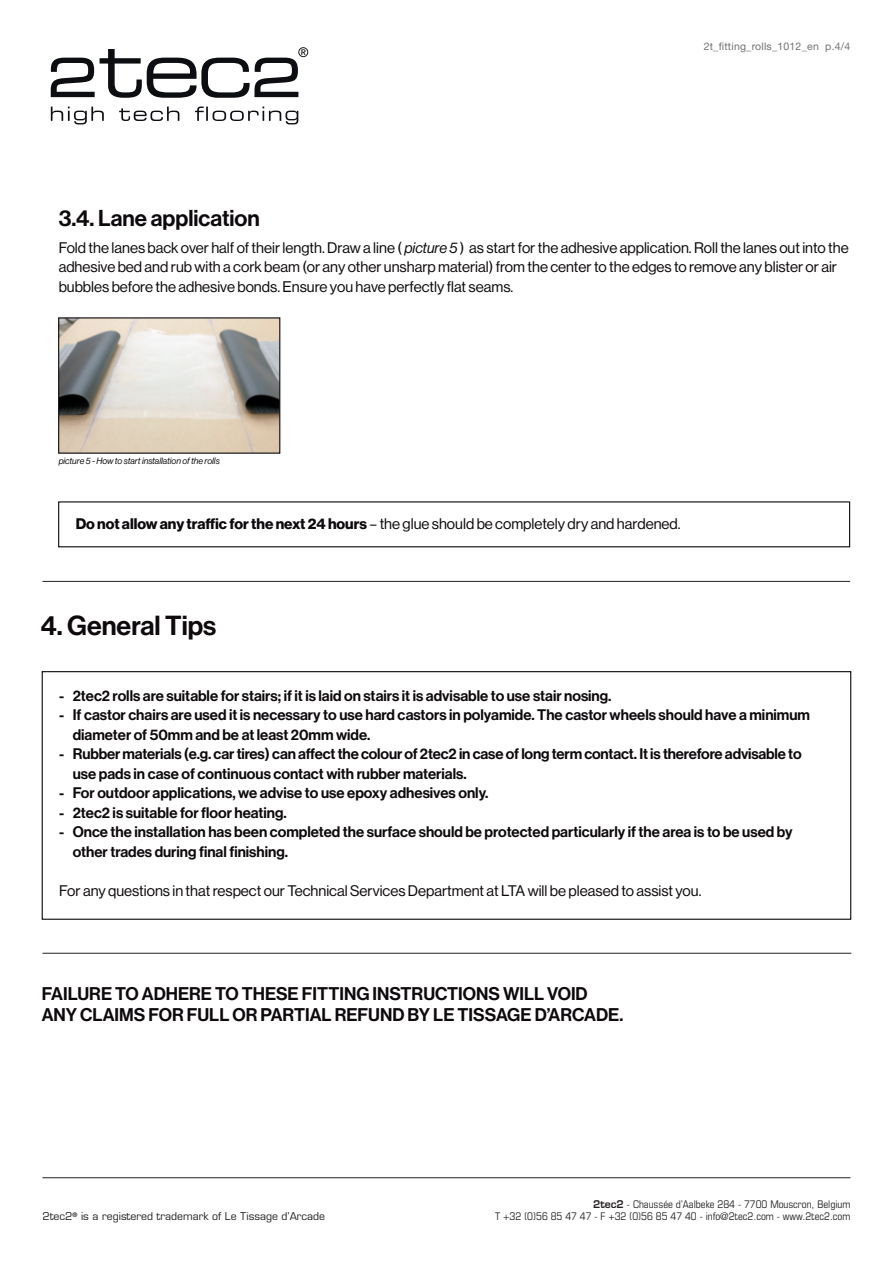
<style>
.page{position:relative;width:893px;height:1263px;background:#fff}
.page>*{position:absolute;margin:0;border:0;box-sizing:border-box;transform-origin:0 0}
.t1{font:500 27px "Haas Grot Disp 65";color:#0d090c}
.t2{font:500 22.5px "Haas Grot Disp 65";color:#0d090c}
.t3{font:500 18px/21px "Haas Grot Disp 65";color:#0d090c}
.t4{font:500 15px/19.5px "Haas Grot Disp 65";color:#0d090c}
.t5{font:15px/19.5px "Haas Grot Disp 55 Roman";color:#0d090c}
.t6{font:condensed 10.5px "Eurostile LT Std";color:#231f20}
.t7{font:10.5px "Eurostile LT Std";color:#231f20}
.t8{font:10.5px "Helvetica Neue LT Std";letter-spacing:.02em;color:#717275}
.t9{font:italic 9px "Haas Grot Disp 56";color:#0d090c}
.s1{font-family:"Haas Grot Disp 56";font-style:italic}
.s2{font-family:"Haas Grot Disp 75";font-weight:700}
.s3{font-family:"Eurostile LT";font-weight:600;font-stretch:normal}
</style>
<div class="page">
<svg style="left:298px;top:47px;width:10px;height:10px"></svg>
<svg style="left:51px;top:49px;width:255px;height:75px"></svg>
<hr style="left:43px;top:1177px;width:807px;height:1px;background:#231f20">
<img style="left:60px;top:319px;width:218px;height:133px">
<div style="left:58px;top:317px;width:222px;height:137px;border:1px solid #0d090c"></div>
<hr style="left:43px;top:581px;width:807px;height:1px;background:#231f20">
<hr style="left:43px;top:953px;width:808px;height:1px;background:#231f20">
<div style="left:58px;top:501px;width:792px;height:46px;border:1px solid #0d090c"></div>
<div style="left:42px;top:671px;width:809px;height:249px;border:1px solid #0d090c"></div>
<p class="t8" style="left:704px;top:40px;width:148px">2t_fitting_rolls_1012_en p.4/4</p>
<h2 class="t2" style="left:59px;top:205px;width:203px">3.4. Lane application</h2>
<p class="t5" style="left:59px;top:238px;width:792px">Fold the lanes back over half of their length. Draw a line ( <span class="s1">picture 5</span> ) as start for the adhesive application. Roll the lanes out into the adhesive bed and rub with a cork beam (or any other unsharp material) from the center to the edges to remove any blister or air bubbles before the adhesive bonds. Ensure you have perfectly flat seams.</p>
<p class="t9" style="left:59px;top:456px;width:163px">picture 5 - How to start installation of the rolls</p>
<p class="t5" style="left:76px;top:514px;width:606px"><span class="s2">Do not allow any traffic for the next 24 hours</span> – the glue should be completely dry and hardened.</p>
<h1 class="t1" style="left:41px;top:610px;width:177px">4. General Tips</h1>
<p class="t4" style="left:59px;top:686px;width:554px">- 2tec2 rolls are suitable for stairs; if it is laid on stairs it is advisable to use stair nosing.</p>
<p class="t4" style="left:73px;top:706px;width:739px;text-indent:-14px">- If castor chairs are used it is necessary to use hard castors in polyamide. The castor wheels should have a minimum diameter of 50mm and be at least 20mm wide.</p>
<p class="t4" style="left:73px;top:745px;width:730px;text-indent:-14px">- Rubber materials (e.g. car tires) can affect the colour of 2tec2 in case of long term contact. It is therefore advisable to use pads in case of continuous contact with rubber materials.</p>
<p class="t4" style="left:59px;top:784px;width:431px">- For outdoor applications, we advise to use epoxy adhesives only.</p>
<p class="t4" style="left:59px;top:803px;width:229px">- 2tec2 is suitable for floor heating.</p>
<p class="t4" style="left:73px;top:823px;width:721px;text-indent:-14px">- Once the installation has been completed the surface should be protected particularly if the area is to be used by other trades during final finishing.</p>
<p class="t5" style="left:59px;top:881px;width:644px">For any questions in that respect our Technical Services Department at LTA will be pleased to assist you.</p>
<p class="t3" style="left:42px;top:983px;width:583px">FAILURE TO ADHERE TO THESE FITTING INSTRUCTIONS WILL VOID<br>ANY CLAIMS FOR FULL OR PARTIAL REFUND BY LE TISSAGE D’ARCADE.</p>
<p class="t6" style="left:593px;top:1198px;width:259px"><span class="s3">2tec2</span> - Chaussée d’Aalbeke 284 - 7700 Mouscron, Belgium</p>
<p class="t7" style="left:43px;top:1210px;width:284px">2tec2<sup>®</sup> is a registered trademark of Le Tissage d’Arcade</p>
<p class="t6" style="left:495px;top:1210px;width:357px">T +32 (0)56 85 47 47 - F +32 (0)56 85 47 40 - info@2tec2.com - www.2tec2.com</p>
</div>
